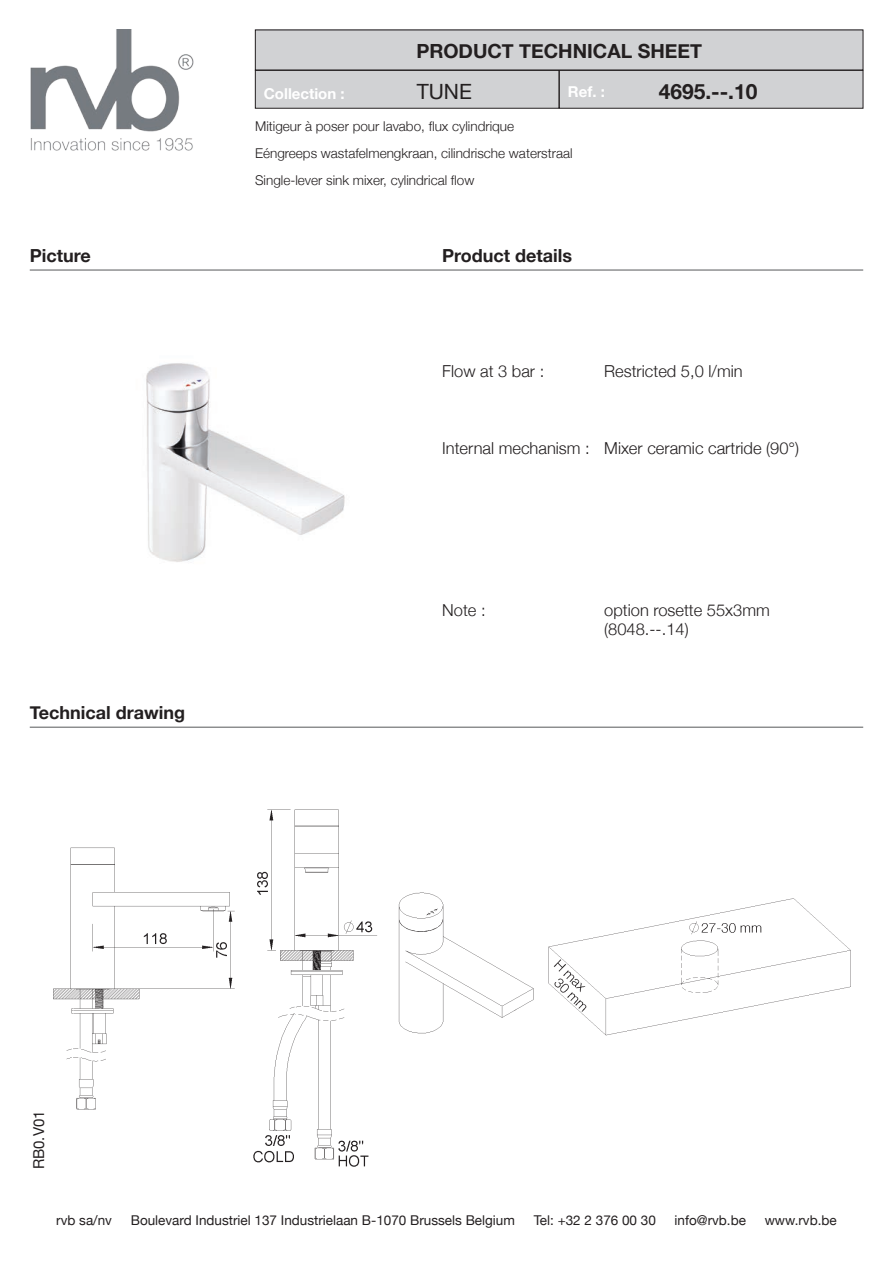
<style>
.page{position:relative;width:893px;height:1263px;background:#fff}
.page>*{position:absolute;margin:0;border:0;box-sizing:border-box;transform-origin:0 0}
.t1{font:700 21px "Helvetica Neue";color:#231f20}
.t2{font:21px "Helvetica Neue";color:#231f20}
.t3{font:700 19.5px "Helvetica Neue";color:#231f20}
.t4{font:700 18px "Helvetica Neue";color:#231f20}
.t5{font:300 16.5px "Helvetica Neue";color:#231f20}
.t6{font:700 15px "Helvetica Neue";color:#fff}
.t7{font:15px "Helvetica Neue";color:#231f20}
.t8{font:300 13.5px/27px "Helvetica Neue";color:#231f20}
.t9{font:13.5px "Helvetica Neue";color:#231f20}
</style>
<div class="page">
<img style="left:30px;top:30px;width:164px;height:121px">
<div style="left:255px;top:70px;width:304px;height:38px;background:#d1d2d4"></div>
<div style="left:255px;top:70px;width:304px;height:38px;border:1px solid #231f20"></div>
<div style="left:559px;top:70px;width:304px;height:38px;background:#d1d2d4"></div>
<div style="left:559px;top:70px;width:304px;height:38px;border:1px solid #231f20"></div>
<div style="left:255px;top:30px;width:608px;height:40px;background:#d1d2d4"></div>
<hr style="left:30px;top:727px;width:833px;height:1px;background:#57585a">
<hr style="left:30px;top:270px;width:833px;height:1px;background:#57585a">
<img style="left:146px;top:363px;width:199px;height:199px">
<img style="left:53px;top:809px;width:408px;height:358px">
<img style="left:461px;top:898px;width:390px;height:138px">
<h2 class="t3" style="left:416px;top:39px;width:287px">PRODUCT TECHNICAL SHEET</h2>
<h1 class="t2" style="left:417px;top:79px;width:57px">TUNE</h1>
<h1 class="t1" style="left:659px;top:79px;width:100px">4695.--.10</h1>
<p class="t6" style="left:264px;top:84px;width:82px">Collection :</p>
<p class="t6" style="left:568px;top:82px;width:38px">Ref. :</p>
<h3 class="t4" style="left:30px;top:244px;width:63px">Picture</h3>
<h3 class="t4" style="left:30px;top:702px;width:157px">Technical drawing</h3>
<p class="t8" style="left:255px;top:113px;width:319px">Mitigeur à poser pour lavabo, flux cylindrique<br>Eéngreeps wastafelmengkraan, cilindrische waterstraal<br>Single-lever sink mixer, cylindrical flow</p>
<h3 class="t4" style="left:442px;top:244px;width:131px">Product details</h3>
<p class="t5" style="left:442px;top:361px;width:104px">Flow at 3 bar :</p>
<p class="t5" style="left:604px;top:361px;width:140px">Restricted 5,0 l/min</p>
<p class="t5" style="left:442px;top:438px;width:358px">Internal mechanism : Mixer ceramic cartride (90°)</p>
<p class="t5" style="left:442px;top:600px;width:45px">Note :</p>
<p class="t5" style="left:604px;top:600px;width:167px">option rosette 55x3mm</p>
<p class="t5" style="left:604px;top:619px;width:86px">(8048.--.14)</p>
<p class="t7" style="left:30px;top:1169px;width:60px;rotate:-90deg">RB0.V01</p>
<p class="t9" style="left:56px;top:1212px;width:57px">rvb sa/nv</p>
<p class="t9" style="left:131px;top:1212px;width:386px">Boulevard Industriel 137 Industrielaan B-1070 Brussels Belgium</p>
<p class="t9" style="left:534px;top:1212px;width:124px">Tel: +32 2 376 00 30</p>
<p class="t9" style="left:675px;top:1212px;width:73px">info@rvb.be</p>
<p class="t9" style="left:765px;top:1212px;width:73px">www.rvb.be</p>
</div>
